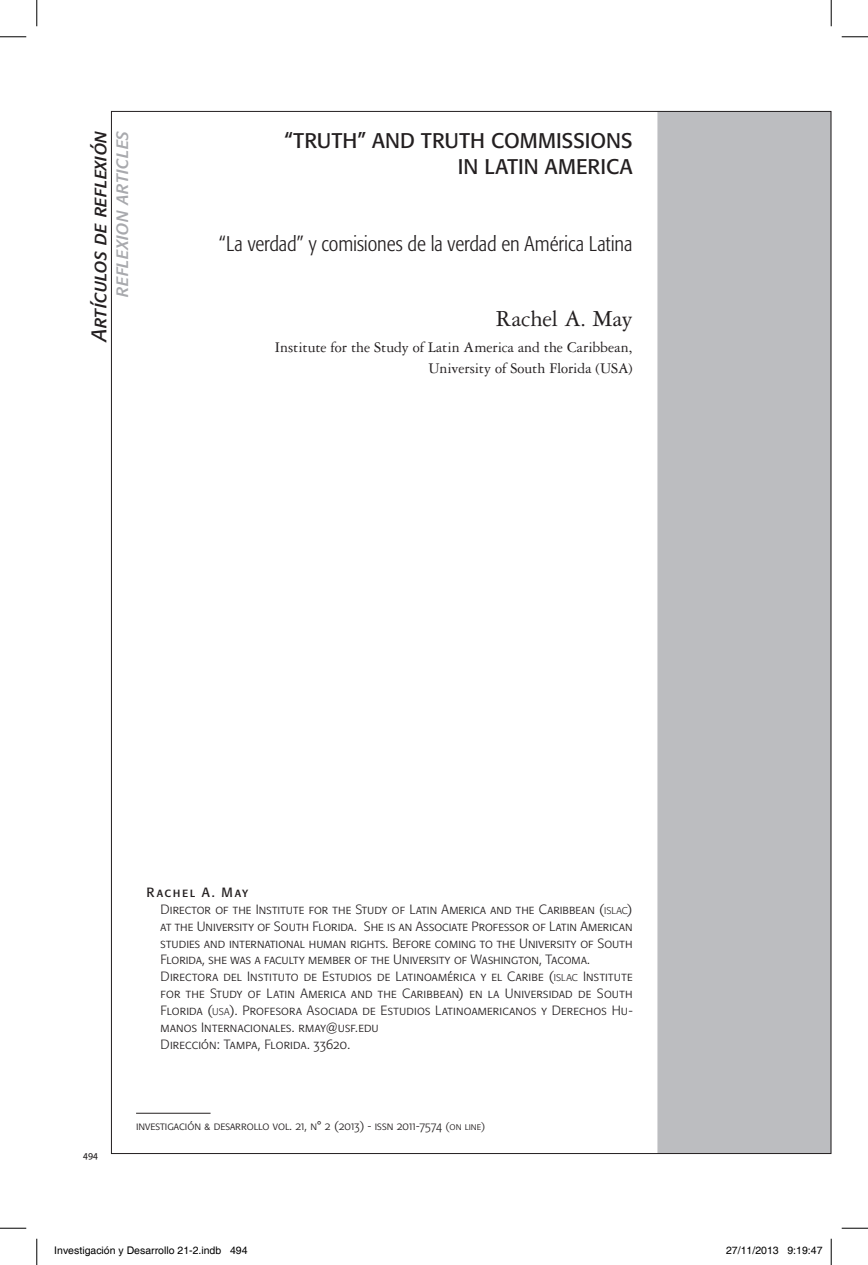
<style>
.page{position:relative;width:868px;height:1265px;background:#fff}
.page>*{position:absolute;margin:0;border:0;box-sizing:border-box;transform-origin:0 0}
.t1{font:24.5px "Garamond 3 LT Std";letter-spacing:-.01em;color:#231f20}
.t2{font:300 condensed 21px "Formata";letter-spacing:-.005em;color:#231f20}
.t3{font:21px/26.2px "Formata Regular SC";letter-spacing:.005em;color:#231f20;text-align:right}
.t4{font:21px "Formata Italic SC";letter-spacing:-.005em;color:#231f20}
.t5{font:21px "Formata Italic SC";letter-spacing:-.005em;color:#a8a9ad}
.t6{font:15.75px/21px "Garamond 3 LT Std";letter-spacing:-.005em;color:#231f20;text-align:right}
.t7{font:13.3px/16.8px "Formata Light SC";letter-spacing:.015em;color:#231f20}
.t8{font:13.3px "Formata Regular SC";letter-spacing:.12em;color:#231f20}
.t9{font:11.9px "Formata Light SC";color:#231f20}
.t10{font:10.5px "Helvetica";color:#000}
.t11{font:8.75px "Formata Regular SC";color:#231f20}
.s1{font-size:9.8px}
.s2{font-size:10.5px}
</style>
<div class="page">
<div style="left:657px;top:111px;width:173px;height:1042px;background:#bcbdc0;border:2px solid #bcbdc0"></div>
<hr style="left:136px;top:1112px;width:74px;height:1px;background:#231f20">
<svg style="left:0;top:36px;width:26px;height:1px"></svg>
<svg style="left:841px;top:36px;width:26px;height:1px"></svg>
<svg style="left:0;top:1227px;width:26px;height:1px"></svg>
<svg style="left:841px;top:1227px;width:26px;height:1px"></svg>
<svg style="left:36px;top:0;width:1px;height:26px"></svg>
<svg style="left:36px;top:1238px;width:1px;height:26px"></svg>
<svg style="left:830px;top:0;width:1px;height:26px"></svg>
<svg style="left:830px;top:1238px;width:1px;height:26px"></svg>
<h2 class="t4" style="left:86px;top:341px;width:212px;rotate:-90deg">Artículos de reflexión</h2>
<h2 class="t5" style="left:108px;top:296px;width:168px;rotate:-90deg">reflexion articles</h2>
<h2 class="t3" style="left:284px;top:127px;width:349px">“TRUTH” AND TRUTH COMMISSIONS<br>IN LATIN AMERICA</h2>
<h2 class="t2" style="left:219px;top:231px;width:415px">“La verdad” y comisiones de la verdad en América Latina</h2>
<h1 class="t1" style="left:495px;top:306px;width:139px">Rachel A. May</h1>
<p class="t6" style="left:275px;top:337px;width:359px">Institute for the Study of Latin America and the Caribbean,<br>University of South Florida (USA)</p>
<p class="t11" style="left:83px;top:1149px;width:16px">494</p>
<p class="t8" style="left:146px;top:884px;width:103px">Rachel A. May</p>
<p class="t7" style="left:160px;top:900px;width:473px">Director of the Institute for the Study of Latin America and the Caribbean (<span class="s1">ISLAC</span>) at the University of South Florida. She is an Associate Professor of Latin American studies and international human rights. Before coming to the University of South Florida, she was a faculty member of the University of Washington, Tacoma.<br>Directora del Instituto de Estudios de Latinoamérica y el Caribe (<span class="s1">ISLAC</span> Institute for the Study of Latin America and the Caribbean) en la Universidad de South Florida (<span class="s1">USA</span>). Profesora Asociada de Estudios Latinoamericanos y Derechos Hu&shy;manos Internacionales. rmay@usf.edu<br>Dirección: Tampa, Florida. 33620.</p>
<p class="t9" style="left:136px;top:1118px;width:350px">investigación &amp; desarrollo vol. 21, n° 2 (2013) - issn 2011-7574 <span class="s2">(on line)</span></p>
<p class="t10" style="left:54px;top:1244px;width:195px">Investigación y Desarrollo 21-2.indb 494</p>
<p class="t10" style="left:725px;top:1244px;width:98px">27/11/2013 9:19:47</p>
</div>
